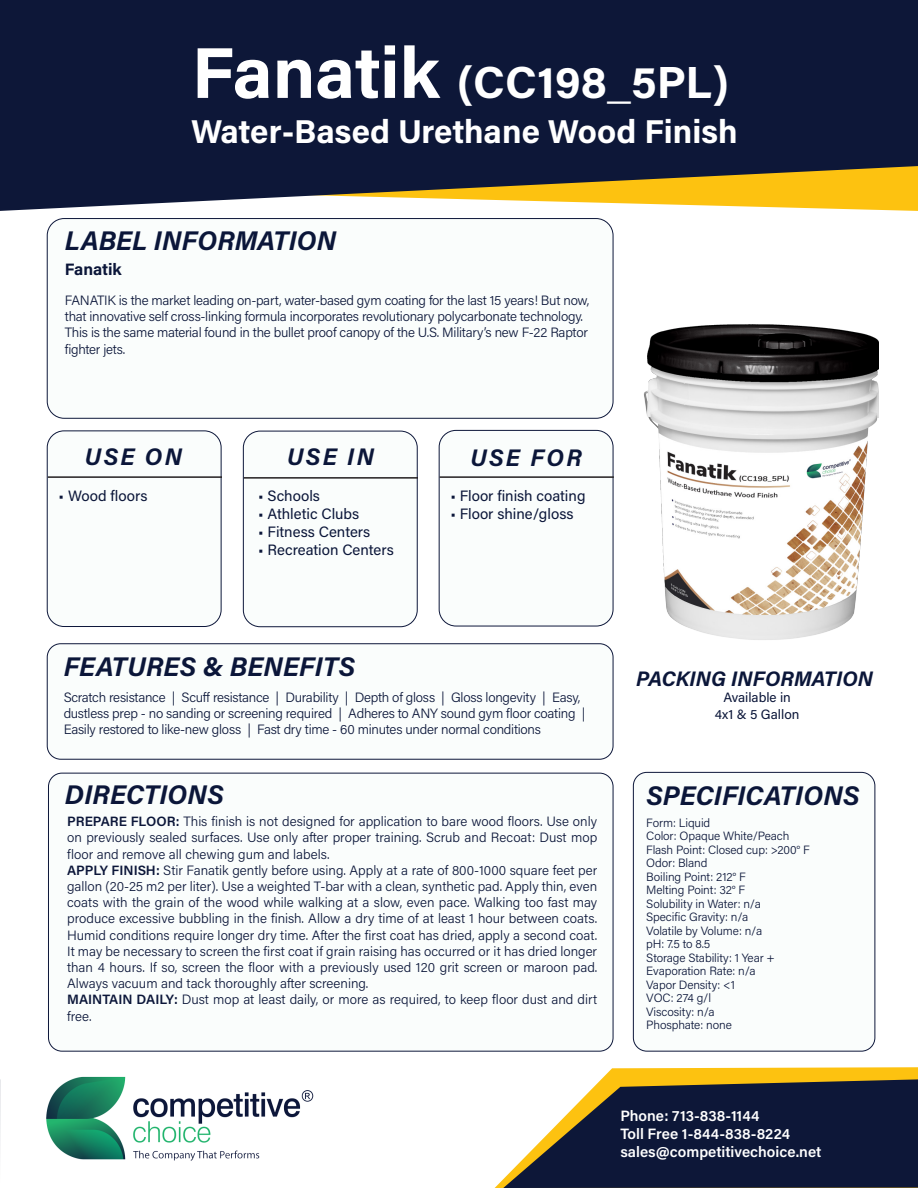
<style>
.page{position:relative;width:918px;height:1188px;background:#fff}
.page>*{position:absolute;margin:0;border:0;box-sizing:border-box;transform-origin:0 0}
.t1{font:700 45px "Acumin Pro";color:#fff}
.t2{font:700 33px "Acumin Pro";color:#fff}
.t3{font:italic 700 27px "Acumin Pro";letter-spacing:.005em;color:#0b1639}
.t4{font:italic 700 24px "Acumin Pro";letter-spacing:.095em;color:#0b1639}
.t5{font:italic 700 21px "Acumin Pro";letter-spacing:.005em;color:#0b1639}
.t6{font:700 16.5px "Acumin Pro";letter-spacing:-.01em;color:#0b1639}
.t7{font:15px "Acumin Pro";color:#0b1639}
.t8{font:600 15px/18px "Acumin Pro";color:#fff}
.t9{font:300 13.5px/16.2px "Acumin Pro";letter-spacing:-.005em;color:#0b1639}
.t10{font:13.5px/16.2px "Acumin Pro";color:#0b1639;text-align:center}
.t11{font:300 12px/13.5px "Acumin Pro";letter-spacing:-.01em;color:#0b1639}
.s1{font-size:72px}
.s2{font-weight:600}
</style>
<div class="page">
<svg style="left:495px;top:1067px;width:423px;height:121px;fill:#fdc210"></svg>
<svg style="left:0;top:1079px;width:1px;height:62px"></svg>
<svg style="left:503px;top:1079px;width:415px;height:109px;fill:#0d1738"></svg>
<img style="left:46px;top:1076px;width:268px;height:85px">
<svg style="left:0;top:0;width:918px;height:211px;fill:#0d1738"></svg>
<div style="left:47px;top:431px;width:174px;height:196px;background:#fafdfc;border-radius:17px"></div>
<div style="left:47px;top:431px;width:174px;height:196px;border:1px solid #0d173a;border-radius:17px"></div>
<div style="left:47px;top:219px;width:566px;height:199px;background:#fafdfc;border-radius:17px"></div>
<div style="left:47px;top:218px;width:566px;height:200px;border:1px solid #0d173a;border-radius:17px"></div>
<div style="left:243px;top:431px;width:174px;height:196px;background:#fafdfc;border-radius:17px"></div>
<div style="left:243px;top:431px;width:174px;height:196px;border:1px solid #0d173a;border-radius:17px"></div>
<div style="left:439px;top:430px;width:174px;height:196px;background:#fafdfc;border-radius:17px"></div>
<div style="left:439px;top:430px;width:174px;height:196px;border:1px solid #0d173a;border-radius:17px"></div>
<hr style="left:48px;top:476px;width:174px;height:2px;background:#231f20">
<hr style="left:244px;top:477px;width:174px;height:2px;background:#231f20">
<hr style="left:440px;top:476px;width:174px;height:2px;background:#231f20">
<div style="left:47px;top:644px;width:566px;height:115px;background:#fafdfc;border-radius:14px"></div>
<div style="left:47px;top:644px;width:566px;height:115px;border:1px solid #0d173a;border-radius:14px"></div>
<img style="left:644px;top:324px;width:235px;height:316px">
<div style="left:48px;top:773px;width:565px;height:278px;background:#fafdfc;border-radius:14px"></div>
<div style="left:48px;top:773px;width:565px;height:278px;border:1px solid #0d173a;border-radius:14px"></div>
<div style="left:633px;top:772px;width:242px;height:279px;background:#fafdfc;border-radius:14px"></div>
<div style="left:633px;top:772px;width:242px;height:279px;border:1px solid #0d173a;border-radius:14px"></div>
<h1 class="t1" style="left:192px;top:51px;width:539px"><span class="s1">Fanatik</span> (CC198_5PL)</h1>
<h2 class="t2" style="left:191px;top:108px;width:548px">Water-Based Urethane Wood Finish</h2>
<h3 class="t3" style="left:65px;top:221px;width:273px">LABEL INFORMATION</h3>
<p class="t6" style="left:65px;top:258px;width:58px">Fanatik</p>
<p class="t9" style="left:65px;top:292px;width:526px">FANATIK is the market leading on-part, water-based gym coating for the last 15 years! But now, that innovative self cross-linking formula incorporates revolutionary polycarbonate technology.<br>This is the same material found in the bullet proof canopy of the U.S. Military’s new F-22 Raptor fighter jets.</p>
<h3 class="t4" style="left:85px;top:439px;width:99px">USE ON</h3>
<h3 class="t4" style="left:287px;top:439px;width:88px">USE IN</h3>
<h3 class="t4" style="left:470px;top:440px;width:113px">USE FOR</h3>
<p class="t7" style="left:59px;top:486px;width:90px">• Wood floors</p>
<p class="t7" style="left:258px;top:485px;width:63px">• Schools</p>
<p class="t7" style="left:258px;top:503px;width:103px">• Athletic Clubs</p>
<p class="t7" style="left:258px;top:521px;width:114px">• Fitness Centers</p>
<p class="t7" style="left:258px;top:539px;width:137px">• Recreation Centers</p>
<p class="t7" style="left:450px;top:486px;width:137px">• Floor finish coating</p>
<p class="t7" style="left:450px;top:504px;width:125px">• Floor shine/gloss</p>
<h3 class="t3" style="left:64px;top:647px;width:293px">FEATURES &amp; BENEFITS</h3>
<p class="t9" style="left:64px;top:689px;width:523px">Scratch resistance | Scuff resistance | Durability | Depth of gloss | Gloss longevity | Easy, dustless prep - no sanding or screening required | Adheres to ANY sound gym floor coating |<br>Easily restored to like-new gloss | Fast dry time - 60 minutes under normal conditions</p>
<h3 class="t3" style="left:65px;top:775px;width:160px">DIRECTIONS</h3>
<p class="t9" style="left:67px;top:813px;width:532px"><span class="s2">PREPARE FLOOR:</span> This finish is not designed for application to bare wood floors. Use only on previously sealed surfaces. Use only after proper training. Scrub and Recoat: Dust mop floor and remove all chewing gum and labels.<br><span class="s2">APPLY FINISH:</span> Stir Fanatik gently before using. Apply at a rate of 800-1000 square feet per gallon (20-25 m2 per liter). Use a weighted T-bar with a clean, synthetic pad. Apply thin, even coats with the grain of the wood while walking at a slow, even pace. Walking too fast may produce excessive bubbling in the finish. Allow a dry time of at least 1 hour between coats.<br>Humid conditions require longer dry time. After the first coat has dried, apply a second coat.<br>It may be necessary to screen the first coat if grain raising has occurred or it has dried longer than 4 hours. If so, screen the floor with a previously used 120 grit screen or maroon pad.<br>Always vacuum and tack thoroughly after screening.<br><span class="s2">MAINTAIN DAILY:</span> Dust mop at least daily, or more as required, to keep floor dust and dirt free.</p>
<h3 class="t5" style="left:636px;top:664px;width:238px">PACKING INFORMATION</h3>
<p class="t10" style="left:715px;top:689px;width:86px">Available in<br>4x1 &amp; 5 Gallon</p>
<h3 class="t3" style="left:646px;top:776px;width:215px">SPECIFICATIONS</h3>
<p class="t11" style="left:646px;top:815px;width:165px">Form: Liquid<br>Color: Opaque White/Peach<br>Flash Point: Closed cup: &gt;200° F<br>Odor: Bland<br>Boiling Point: 212° F<br>Melting Point: 32° F<br>Solubility in Water: n/a<br>Specific Gravity: n/a<br>Volatile by Volume: n/a<br>pH: 7.5 to 8.5<br>Storage Stability: 1 Year +<br>Evaporation Rate: n/a<br>Vapor Density: &lt;1<br>VOC: 274 g/l<br>Viscosity: n/a<br>Phosphate: none</p>
<p class="t8" style="left:620px;top:1106px;width:203px">Phone: 713-838-1144<br>Toll Free 1-844-838-8224 sales@competitivechoice.net</p>
</div>
